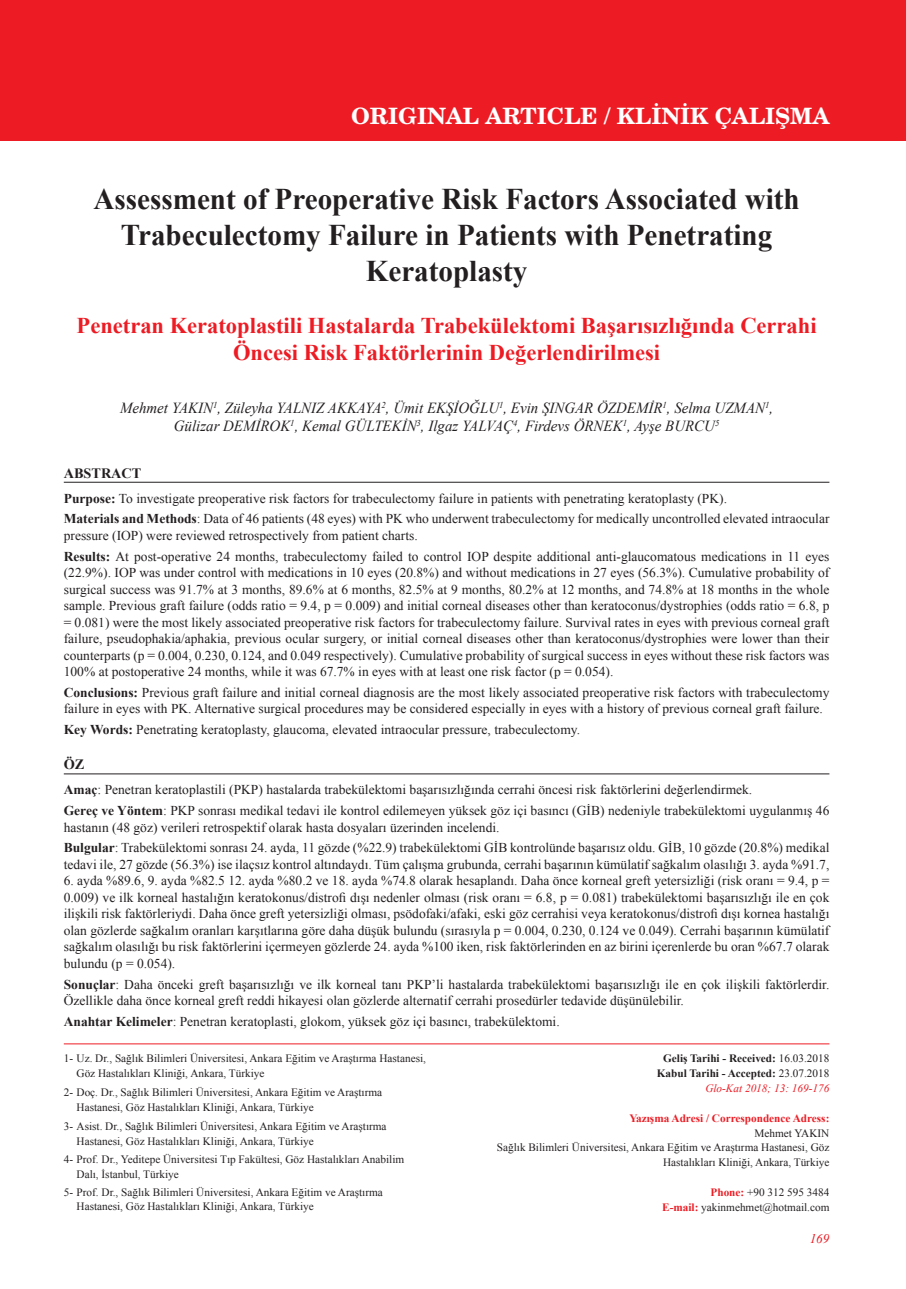
<style>
.page{position:relative;width:906px;height:1289px;background:#fff}
.page>*{position:absolute;margin:0;border:0;box-sizing:border-box;transform-origin:0 0}
.t1{font:700 30px/36px "Times New Roman";color:#231f20;text-align:center}
.t2{font:700 22.5px/27px "Times New Roman";color:#ed1c24;text-align:center}
.t3{font:700 22.5px "Te X Gyre Schola";color:#fff}
.t4{font:italic 15.3px/18.5px "Times New Roman";color:#231f20;text-align:center}
.t5{font:700 14.25px "Times New Roman";color:#231f20}
.t6{font:13.5px/16.5px "Times New Roman";color:#231f20}
.t7{font:italic 13.2px "Times New Roman";color:#ed1c24}
.t8{font:11.25px/14.2px "Times New Roman";color:#231f20}
.t9{font:700 11.25px/15px "Times New Roman";color:#231f20;text-align:right}
.t10{font:700 11.25px "Times New Roman";color:#ed1c24}
.s1{font-weight:700}
.s2{font-weight:400}
.s3{font-weight:400;font-style:italic;color:#ed1c24}
.s4{font-weight:700;color:#ed1c24}
</style>
<div class="page">
<div style="left:0;top:0;width:906px;height:140px;background:#ed1c24"></div>
<hr style="left:64px;top:482px;width:765px;height:1px;background:#231f20">
<hr style="left:64px;top:773px;width:765px;height:1px;background:#231f20">
<hr style="left:64px;top:1043px;width:765px;height:1px;background:#ed1c24">
<h2 class="t3" style="left:351px;top:106px;width:480px">ORIGINAL ARTICLE / KLİNİK ÇALIŞMA</h2>
<h1 class="t1" style="left:94px;top:181px;width:707px">Assessment of Preoperative Risk Factors Associated with<br>Trabeculectomy Failure in Patients with Penetrating<br>Keratoplasty</h1>
<h2 class="t2" style="left:77px;top:312px;width:741px">Penetran Keratoplastili Hastalarda Trabekülektomi Başarısızlığında Cerrahi<br>Öncesi Risk Faktörlerinin Değerlendirilmesi</h2>
<p class="t4" style="left:120px;top:398px;width:654px">Mehmet YAKIN<sup>1</sup>, Züleyha YALNIZ AKKAYA<sup>2</sup>, Ümit EKŞİOĞLU<sup>1</sup>, Evin ŞINGAR ÖZDEMİR<sup>1</sup>, Selma UZMAN<sup>1</sup>,<br>Gülizar DEMİROK<sup>1</sup>, Kemal GÜLTEKİN<sup>3</sup>, Ilgaz YALVAÇ<sup>4</sup>, Firdevs ÖRNEK<sup>1</sup>, Ayşe BURCU<sup>5</sup></p>
<p class="t5" style="left:64px;top:465px;width:79px">ABSTRACT</p>
<p class="t6" style="left:64px;top:487px;width:767px;line-height:20.7px"><span class="s1">Purpose:</span> To investigate preoperative risk factors for trabeculectomy failure in patients with penetrating keratoplasty (PK).<br><span class="s1">Materials and Methods</span>: Data of 46 patients (48 eyes) with PK who underwent trabeculectomy for medically uncontrolled elevated intraocular</p>
<p class="t6" style="left:64px;top:525px;width:767px;line-height:20.7px">pressure (IOP) were reviewed retrospectively from patient charts.<br><span class="s1">Results:</span> At post-operative 24 months, trabeculectomy failed to control IOP despite additional anti-glaucomatous medications in 11 eyes</p>
<p class="t6" style="left:64px;top:564px;width:767px;text-align:justify">(22.9%). IOP was under control with medications in 10 eyes (20.8%) and without medications in 27 eyes (56.3%). Cumulative probability of surgical success was 91.7% at 3 months, 89.6% at 6 months, 82.5% at 9 months, 80.2% at 12 months, and 74.8% at 18 months in the whole sample. Previous graft failure (odds ratio = 9.4, p = 0.009) and initial corneal diseases other than keratoconus/dystrophies (odds ratio = 6.8, p = 0.081) were the most likely associated preoperative risk factors for trabeculectomy failure. Survival rates in eyes with previous corneal graft failure, pseudophakia/aphakia, previous ocular surgery, or initial corneal diseases other than keratoconus/dystrophies were lower than their counterparts (p = 0.004, 0.230, 0.124, and 0.049 respectively). Cumulative probability of surgical success in eyes without these risk factors was 100% at postoperative 24 months, while it was 67.7% in eyes with at least one risk factor (p = 0.054).</p>
<p class="t6" style="left:64px;top:684px;width:767px"><span class="s1">Conclusions:</span> Previous graft failure and initial corneal diagnosis are the most likely associated preoperative risk factors with trabeculectomy failure in eyes with PK. Alternative surgical procedures may be considered especially in eyes with a history of previous corneal graft failure.</p>
<p class="t6" style="left:64px;top:721px;width:518px"><span class="s1">Key Words:</span> Penetrating keratoplasty, glaucoma, elevated intraocular pressure, trabeculectomy.</p>
<p class="t5" style="left:64px;top:756px;width:22px">ÖZ</p>
<p class="t6" style="left:64px;top:779px;width:767px;line-height:20.7px"><span class="s1">Amaç</span>: Penetran keratoplastili (PKP) hastalarda trabekülektomi başarısızlığında cerrahi öncesi risk faktörlerini değerlendirmek.<br><span class="s1">Gereç ve Yöntem</span>: PKP sonrası medikal tedavi ile kontrol edilemeyen yüksek göz içi basıncı (GİB) nedeniyle trabekülektomi uygulanmış 46</p>
<p class="t6" style="left:64px;top:816px;width:767px;line-height:20.7px">hastanın (48 göz) verileri retrospektif olarak hasta dosyaları üzerinden incelendi.<br><span class="s1">Bulgular</span>: Trabekülektomi sonrası 24. ayda, 11 gözde (%22.9) trabekülektomi GİB kontrolünde başarısız oldu. GİB, 10 gözde (20.8%) medikal</p>
<p class="t6" style="left:64px;top:856px;width:767px">tedavi ile, 27 gözde (56.3%) ise ilaçsız kontrol altındaydı. Tüm çalışma grubunda, cerrahi başarının kümülatif sağkalım olasılığı 3. ayda %91.7,</p>
<p class="t6" style="left:64px;top:872px;width:767px;text-align:justify">6. ayda %89.6, 9. ayda %82.5 12. ayda %80.2 ve 18. ayda %74.8 olarak hesaplandı. Daha önce korneal greft yetersizliği (risk oranı = 9.4, p = 0.009) ve ilk korneal hastalığın keratokonus/distrofi dışı nedenler olması (risk oranı = 6.8, p = 0.081) trabekülektomi başarısızlığı ile en çok ilişkili risk faktörleriydi. Daha önce greft yetersizliği olması, psödofaki/afaki, eski göz cerrahisi veya keratokonus/distrofi dışı kornea hastalığı olan gözlerde sağkalım oranları karşıtlarına göre daha düşük bulundu (sırasıyla p = 0.004, 0.230, 0.124 ve 0.049). Cerrahi başarının kümülatif sağkalım olasılığı bu risk faktörlerini içermeyen gözlerde 24. ayda %100 iken, risk faktörlerinden en az birini içerenlerde bu oran %67.7 olarak bulundu (p = 0.054).</p>
<p class="t6" style="left:64px;top:975px;width:767px"><span class="s1">Sonuçlar</span>: Daha önceki greft başarısızlığı ve ilk korneal tanı PKP’li hastalarda trabekülektomi başarısızlığı ile en çok ilişkili faktörlerdir.<br>Özellikle daha önce korneal greft reddi hikayesi olan gözlerde alternatif cerrahi prosedürler tedavide düşünülebilir.</p>
<p class="t6" style="left:64px;top:1013px;width:497px"><span class="s1">Anahtar Kelimeler</span>: Penetran keratoplasti, glokom, yüksek göz içi basıncı, trabekülektomi.</p>
<p class="t8" style="left:77px;top:1050px;width:351px;line-height:15px;text-indent:-13px">1- Uz. Dr., Sağlık Bilimleri Üniversitesi, Ankara Eğitim ve Araştırma Hastanesi,<br>Göz Hastalıkları Kliniği, Ankara, Türkiye</p>
<p class="t8" style="left:77px;top:1084px;width:307px;line-height:15px;text-indent:-13px">2- Doç. Dr., Sağlık Bilimleri Üniversitesi, Ankara Eğitim ve Araştırma<br>Hastanesi, Göz Hastalıkları Kliniği, Ankara, Türkiye</p>
<p class="t8" style="left:77px;top:1119px;width:311px;text-indent:-13px">3- Asist. Dr., Sağlık Bilimleri Üniversitesi, Ankara Eğitim ve Araştırma<br>Hastanesi, Göz Hastalıkları Kliniği, Ankara, Türkiye</p>
<p class="t8" style="left:77px;top:1152px;width:329px;text-indent:-13px">4- Prof. Dr., Yeditepe Üniversitesi Tıp Fakültesi, Göz Hastalıkları Anabilim<br>Dalı, İstanbul, Türkiye</p>
<p class="t8" style="left:77px;top:1185px;width:308px;text-indent:-13px">5- Prof. Dr., Sağlık Bilimleri Üniversitesi, Ankara Eğitim ve Araştırma<br>Hastanesi, Göz Hastalıkları Kliniği, Ankara, Türkiye</p>
<p class="t9" style="left:657px;top:1050px;width:174px">Geliş Tarihi - Received: <span class="s2">16.03.2018<br></span>Kabul Tarihi - Accepted: <span class="s2">23.07.2018<br></span><span class="s3">Glo-Kat 2018; 13: 169-176</span></p>
<p class="t10" style="left:629px;top:1111px;width:201px">Yazışma Adresi / Correspondence Adress:</p>
<p class="t8" style="left:497px;top:1125px;width:334px;text-align:right">Mehmet YAKIN<br>Sağlık Bilimleri Üniversitesi, Ankara Eğitim ve Araştırma Hastanesi, Göz<br>Hastalıkları Kliniği, Ankara, Türkiye</p>
<p class="t8" style="left:662px;top:1184px;width:169px;line-height:15px;text-align:right"><span class="s4">Phone:</span> +90 312 595 3484<br><span class="s4">E-mail:</span> yakinmehmet@hotmail.com</p>
<p class="t7" style="left:809px;top:1230px;width:21px">169</p>
</div>
